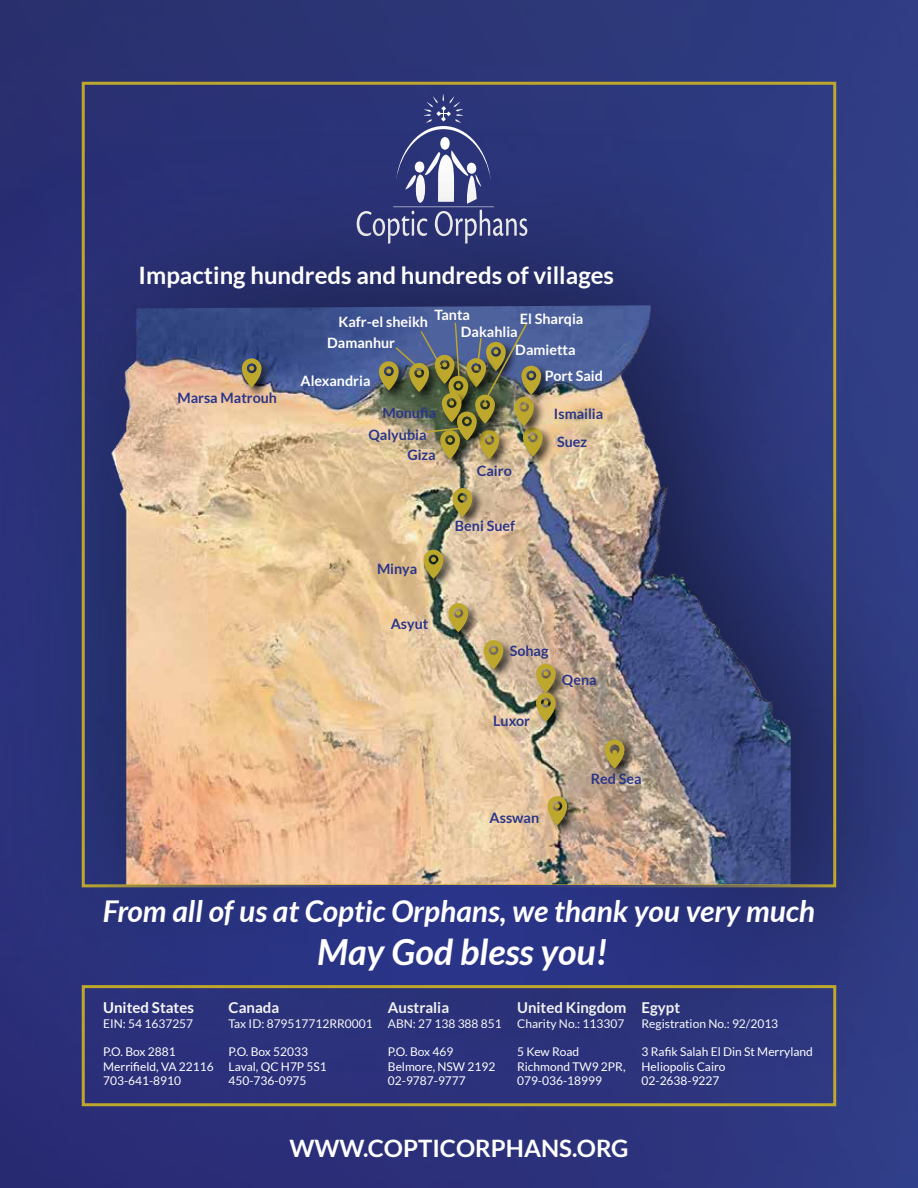
<style>
.page{position:relative;width:918px;height:1188px;background:#fff}
.page>*{position:absolute;margin:0;border:0;box-sizing:border-box;transform-origin:0 0}
.t1{font:italic 700 36px "Lato";color:#fff}
.t2{font:italic 700 30px "Lato";color:#fff}
.t3{font:700 24px "Lato";color:#fff}
.t4{font:700 15px "Lato";color:#fff}
.t5{font:700 14.25px/27.3px "Lato";color:#2b3589}
.t6{font:700 14.25px/21.9px "Lato";color:#fff}
.t7{font:12px/14.4px "Lato";color:#fff}
</style>
<div class="page">
<img style="left:0;top:0;width:918px;height:1188px">
<div style="left:357px;top:94px;width:170px;height:37px;background:#2b3578"></div>
<div style="left:0;top:131px;width:918px;height:944px;background:#000;opacity:.6"></div>
<img style="left:107px;top:305px;width:684px;height:578px">
<div style="left:82px;top:985px;width:754px;height:121px;border:3px solid #bda82d"></div>
<div style="left:83px;top:885px;width:756px;height:99px;background:#2a3381"></div>
<div style="left:447px;top:602px;width:33px;height:42px;background:#000;opacity:.75"></div>
<svg style="left:448px;top:603px;width:20px;height:29px"></svg>
<div style="left:478px;top:429px;width:33px;height:42px;background:#000;opacity:.75"></div>
<div style="left:438px;top:429px;width:34px;height:42px;background:#000;opacity:.75"></div>
<div style="left:521px;top:426px;width:34px;height:42px;background:#000;opacity:.75"></div>
<div style="left:512px;top:395px;width:34px;height:43px;background:#000;opacity:.75"></div>
<div style="left:520px;top:364px;width:33px;height:42px;background:#000;opacity:.75"></div>
<div style="left:240px;top:357px;width:34px;height:42px;background:#000;opacity:.75"></div>
<svg style="left:242px;top:358px;width:20px;height:29px"></svg>
<div style="left:377px;top:360px;width:34px;height:42px;background:#000;opacity:.75"></div>
<div style="left:482px;top:639px;width:33px;height:42px;background:#000;opacity:.75"></div>
<svg style="left:484px;top:640px;width:20px;height:29px"></svg>
<div style="left:534px;top:662px;width:34px;height:42px;background:#000;opacity:.75"></div>
<div style="left:534px;top:691px;width:34px;height:42px;background:#000;opacity:.75"></div>
<svg style="left:536px;top:663px;width:20px;height:59px"></svg>
<div style="left:546px;top:795px;width:33px;height:42px;background:#000;opacity:.75"></div>
<svg style="left:547px;top:796px;width:20px;height:29px"></svg>
<div style="left:422px;top:548px;width:33px;height:42px;background:#000;opacity:.75"></div>
<svg style="left:424px;top:549px;width:20px;height:30px"></svg>
<div style="left:451px;top:486px;width:33px;height:43px;background:#000;opacity:.75"></div>
<svg style="left:453px;top:488px;width:19px;height:29px"></svg>
<img style="left:379px;top:321px;width:164px;height:138px">
<div style="left:603px;top:738px;width:34px;height:42px;background:#000;opacity:.75"></div>
<svg style="left:605px;top:739px;width:20px;height:30px"></svg>
<h3 class="t3" style="left:139px;top:262px;width:477px">Impacting hundreds and hundreds of villages</h3>
<p class="t6" style="left:435px;top:304px;width:37px">Tanta</p>
<p class="t6" style="left:520px;top:307px;width:65px">El Sharqia</p>
<p class="t6" style="left:327px;top:310px;width:102px;text-indent:11px">Kafr-el sheikh<br>Damanhur</p>
<p class="t6" style="left:461px;top:321px;width:58px">Dakahlia</p>
<p class="t6" style="left:515px;top:339px;width:62px">Damietta</p>
<p class="t5" style="left:177px;top:384px;width:101px">Marsa Matrouh</p>
<p class="t6" style="left:301px;top:370px;width:71px">Alexandria</p>
<p class="t5" style="left:382px;top:399px;width:55px">Monufia</p>
<p class="t5" style="left:369px;top:421px;width:60px">Qalyubia</p>
<p class="t5" style="left:407px;top:441px;width:30px">Giza</p>
<p class="t5" style="left:377px;top:555px;width:42px">Minya</p>
<p class="t5" style="left:391px;top:610px;width:39px">Asyut</p>
<p class="t6" style="left:545px;top:364px;width:60px">Port Said</p>
<p class="t5" style="left:477px;top:457px;width:36px">Cairo</p>
<p class="t5" style="left:455px;top:512px;width:62px">Beni Suef</p>
<p class="t5" style="left:554px;top:400px;width:51px">Ismailia<br>Suez</p>
<p class="t5" style="left:510px;top:637px;width:40px">Sohag</p>
<p class="t5" style="left:493px;top:707px;width:38px">Luxor</p>
<p class="t5" style="left:562px;top:666px;width:36px">Qena</p>
<p class="t5" style="left:490px;top:804px;width:51px">Asswan</p>
<p class="t5" style="left:591px;top:765px;width:52px">Red Sea</p>
<h2 class="t2" style="left:103px;top:894px;width:714px">From all of us at Coptic Orphans, we thank you very much</h2>
<h1 class="t1" style="left:317px;top:931px;width:292px">May God bless you!</h1>
<p class="t4" style="left:103px;top:999px;width:92px">United States</p>
<p class="t7" style="left:103px;top:1016px;width:92px">EIN: 54 1637257</p>
<p class="t7" style="left:103px;top:1045px;width:112px">P.O. Box 2881<br>Merrifield, VA 22116<br>703-641-8910</p>
<p class="t4" style="left:229px;top:999px;width:52px">Canada</p>
<p class="t7" style="left:229px;top:1016px;width:146px">Tax ID: 879517712RR0001</p>
<p class="t7" style="left:229px;top:1045px;width:100px">P.O. Box 52033<br>Laval, QC H7P 5S1<br>450-736-0975</p>
<p class="t4" style="left:388px;top:999px;width:63px">Australia</p>
<p class="t7" style="left:388px;top:1016px;width:115px">ABN: 27 138 388 851</p>
<p class="t7" style="left:388px;top:1045px;width:109px">P.O. Box 469<br>Belmore, NSW 2192<br>02-9787-9777</p>
<p class="t4" style="left:517px;top:999px;width:111px">United Kingdom</p>
<p class="t7" style="left:517px;top:1016px;width:109px">Charity No.: 113307</p>
<p class="t7" style="left:517px;top:1045px;width:110px">5 Kew Road<br>Richmond TW9 2PR,<br>079-036-18999</p>
<p class="t4" style="left:642px;top:999px;width:40px">Egypt</p>
<p class="t7" style="left:642px;top:1016px;width:138px">Registration No.: 92/2013</p>
<p class="t7" style="left:642px;top:1045px;width:173px">3 Rafik Salah El Din St Merryland<br>Heliopolis Cairo<br>02-2638-9227</p>
<h3 class="t3" style="left:289px;top:1134px;width:341px">WWW.COPTICORPHANS.ORG</h3>
</div>
